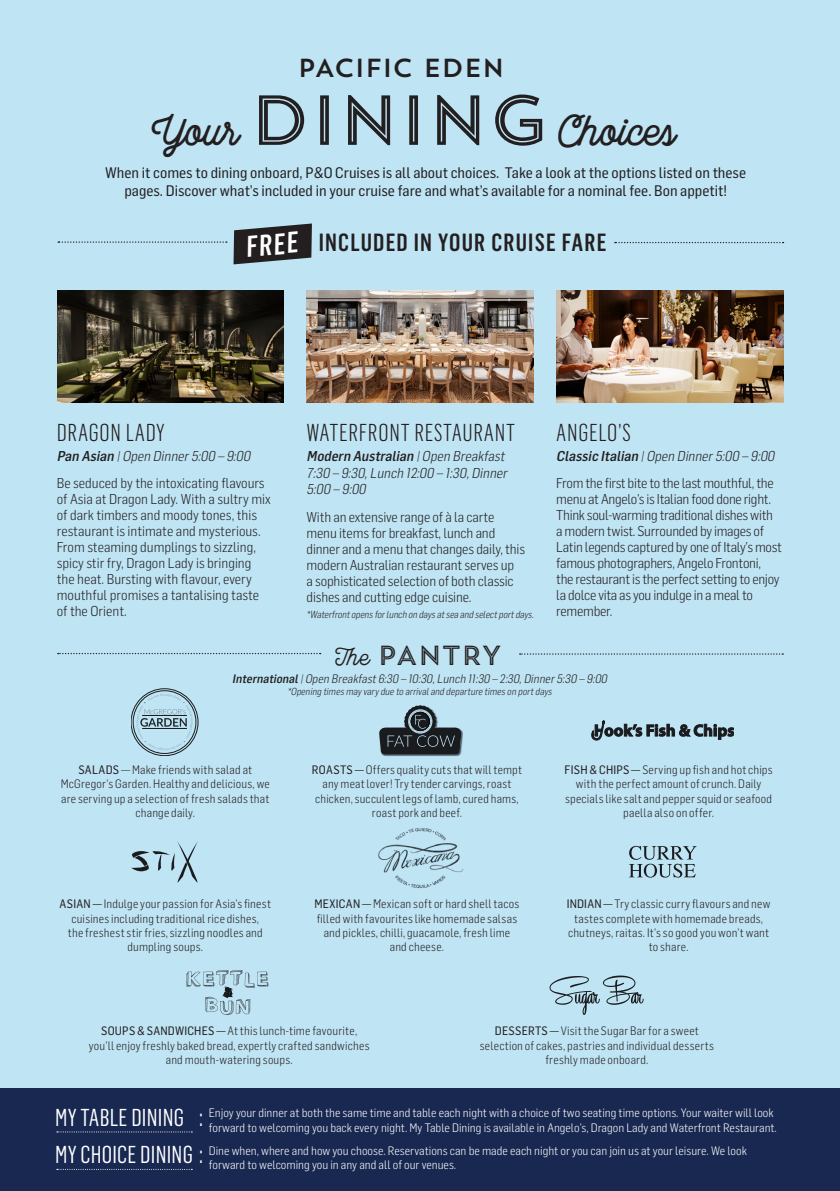
<style>
.page{position:relative;width:840px;height:1191px;background:#fff}
.page>*{position:absolute;margin:0;border:0;box-sizing:border-box;transform-origin:0 0}
.t1{font:700 41.2px "Local Brewery";color:#231f20}
.t2{font:500 29.2px "Flama Condensed";color:#fff}
.Sub_head{font:27.4px "Trend Sans Five";letter-spacing:-.01em;color:#231f20}
.t3{font:26px "Trend Sans One";letter-spacing:-.025em;color:#231f20}
.t4{font:500 24.4px "Flama Condensed";letter-spacing:.05em;color:#231f20}
.Sub_head-2{font:300 24px "Flama Condensed";letter-spacing:.03em;color:#231f20}
.Body{font:24px "Flama Condensed";letter-spacing:.01em;color:#fff}
.Sub_head-3{font:24px "Flama Condensed";letter-spacing:.01em;color:#fff}
.Copy_2{font:15px/18px "Flama Semicondensed Basic";color:#231f20;text-align:center}
.Copy_2-2{font:300 14px/16px "Flama Semicondensed";letter-spacing:-.01em;color:#231f20}
.opening_time{font:italic 300 14px/16.8px "Flama Semicondensed";color:#231f20}
.table_copy{font:300 12px/14.4px "Flama Semicondensed";letter-spacing:.02em;color:#231f20;text-align:center}
.Copy_2-3{font:300 12px/14.4px "Flama Semicondensed";color:#fff}
.opening_time-2{font:italic 300 12px "Flama Semicondensed";color:#231f20}
.opening_time-3{font:italic 300 10px "Flama Semicondensed";color:#231f20;scale:.96 1}
.Copy_2-4{font:italic 300 10px "Flama Semicondensed";color:#231f20;scale:.96 1}
.s1{font-family:"Trend Sans Five";font-weight:400;font-size:70.4px}
.s2{font-weight:500}
.s3{font-family:"Local Brewery";font-size:23.4px}
.s4{font-family:"Flama Semicondensed Basic";font-weight:400}
</style>
<div class="page">
<div style="left:0;top:0;width:839px;height:1191px;background:#bfe4f4"></div>
<div style="left:0;top:1089px;width:839px;height:102px;background:#182851"></div>
<svg style="left:58px;top:241px;width:169px;height:2px"></svg>
<svg style="left:614px;top:242px;width:169px;height:1px"></svg>
<svg style="left:233px;top:223px;width:79px;height:41px"></svg>
<img style="left:306px;top:290px;width:227px;height:113px">
<img style="left:57px;top:290px;width:226px;height:113px">
<img style="left:556px;top:290px;width:226px;height:113px">
<svg style="left:57px;top:1131px;width:135px;height:1px"></svg>
<svg style="left:57px;top:1168px;width:135px;height:1px"></svg>
<svg style="left:58px;top:653px;width:262px;height:1px"></svg>
<svg style="left:519px;top:653px;width:263px;height:1px"></svg>
<img style="left:381px;top:730px;width:82px;height:26px">
<svg style="left:379px;top:705px;width:82px;height:49px"></svg>
<img style="left:378px;top:828px;width:85px;height:60px">
<div style="left:131px;top:688px;width:67px;height:67px;border:1px solid #231f20;border-radius:50%"></div>
<svg style="left:133px;top:690px;width:63px;height:63px"></svg>
<svg style="left:131px;top:841px;width:67px;height:41px"></svg>
<svg style="left:186px;top:970px;width:82px;height:45px"></svg>
<svg style="left:591px;top:721px;width:142px;height:19px"></svg>
<svg style="left:629px;top:846px;width:67px;height:31px"></svg>
<svg style="left:549px;top:975px;width:94px;height:40px"></svg>
<p class="t3" style="left:297px;top:51px;width:209px">PACIFIC EDEN</p>
<p class="t1" style="left:154px;top:106px;width:523px">Your <span class="s1">DINING</span> Choices</p>
<p class="Copy_2" style="left:105px;top:163px;width:642px">When it comes to dining onboard, P&amp;O Cruises is all about choices. Take a look at the options listed on these pages. Discover what’s included in your cruise fare and what’s available for a nominal fee. Bon appetit!</p>
<p class="t4" style="left:318px;top:227px;width:289px">INCLUDED IN YOUR CRUISE FARE</p>
<p class="t2" style="left:244px;top:228px;width:54px;rotate:-5deg">FREE</p>
<p class="Sub_head-2" style="left:57px;top:418px;width:109px">DRAGON LADY</p>
<p class="opening_time" style="left:57px;top:447px;width:198px"><span class="s2">Pan Asian</span> |Open Dinner5:00 – 9:00</p>
<p class="Copy_2-2" style="left:57px;top:474px;width:215px">Be seduced by the intoxicating flavours of Asia at Dragon Lady. With a sultry mix of dark timbers and moody tones, this restaurant is intimate and mysterious.<br>From steaming dumplings to sizzling, spicy stir fry, Dragon Lady is bringing the heat. Bursting with flavour, every mouthful promises a tantalising taste of the Orient.</p>
<p class="Sub_head-2" style="left:306px;top:418px;width:210px">WATERFRONT RESTAURANT</p>
<p class="opening_time" style="left:306px;top:447px;width:205px"><span class="s2">Modern Australian</span> |Open Breakfast<br>7:30 – 9:30,Lunch 12:00 – 1:30,Dinner<br>5:00 – 9:00</p>
<p class="Copy_2-2" style="left:306px;top:508px;width:220px">With an extensive range of à la carte menu items for breakfast, lunch and dinner and a menu that changes daily, this modern Australian restaurant serves up<br>a sophisticated selection of both classic dishes and cutting edge cuisine.</p>
<p class="Copy_2-4" style="left:306px;top:608px;width:240px">*Waterfrontopensforlunch on daysatsea and selectportdays.</p>
<p class="Sub_head" style="left:335px;top:638px;width:168px"><span class="s3">The</span> PANTRY</p>
<p class="Sub_head-2" style="left:556px;top:418px;width:76px">ANGELO’S</p>
<p class="opening_time" style="left:556px;top:447px;width:222px"><span class="s2">Classic Italian</span> |Open Dinner5:00 – 9:00</p>
<p class="Copy_2-2" style="left:556px;top:474px;width:227px">From the first bite to the last mouthful, the menu at Angelo’s is Italian food done right.<br>Think soul-warming traditional dishes with a modern twist. Surrounded by images of Latin legends captured by one of Italy’s most famous photographers, Angelo Frontoni, the restaurant is the perfect setting to enjoy la dolce vita as you indulge in a meal to remember.</p>
<p class="opening_time-2" style="left:232px;top:670px;width:378px"><span class="s2">International</span>|Open Breakfast6:30 – 10:30,Lunch 11:30 – 2:30,Dinner5:30 – 9:00</p>
<p class="opening_time-3" style="left:287px;top:684px;width:279px">*Opening times may vary due to arrivaland departure times on portdays</p>
<p class="table_copy" style="left:61px;top:762px;width:210px"><span class="s4">SALADS</span> — Make friends with salad at McGregor’s Garden. Healthy and delicious, we are serving up a selection of fresh salads that change daily.</p>
<p class="table_copy" style="left:312px;top:762px;width:211px"><span class="s4">ROASTS —</span> Offers quality cuts that will tempt any meat lover! Try tender carvings, roast chicken, succulent legs of lamb, cured hams, roast pork and beef.</p>
<p class="table_copy" style="left:564px;top:762px;width:209px"><span class="s4">FISH &amp; CHIPS —</span> Serving up fish and hot chips with the perfect amount of crunch. Daily specials like salt and pepper squid or seafood paella also on offer.</p>
<p class="table_copy" style="left:60px;top:896px;width:213px"><span class="s4">ASIAN —</span> Indulge your passion for Asia’s finest cuisines including traditional rice dishes,<br>the freshest stir fries, sizzling noodles and dumpling soups.</p>
<p class="table_copy" style="left:314px;top:896px;width:206px"><span class="s4">MEXICAN —</span> Mexican soft or hard shell tacos filled with favourites like homemade salsas and pickles, chilli, guacamole, fresh lime and cheese.</p>
<p class="table_copy" style="left:566px;top:896px;width:205px"><span class="s4">INDIAN —</span> Try classic curry flavours and new tastes complete with homemade breads, chutneys, raitas. It’s so good you won’t want to share.</p>
<p class="table_copy" style="left:89px;top:1023px;width:282px"><span class="s4">SOUPS &amp; SANDWICHES —</span> At this lunch-time favourite, you’ll enjoy freshly baked bread, expertly crafted sandwiches and mouth-watering soups.</p>
<p class="table_copy" style="left:479px;top:1023px;width:236px"><span class="s4">DESSERTS —</span> Visit the Sugar Bar for a sweet selection of cakes, pastries and individual desserts freshly made onboard.</p>
<p class="Sub_head-3" style="left:55px;top:1102px;width:149px">MY TABLE DINING :</p>
<p class="Body" style="left:55px;top:1139px;width:149px">MY CHOICE DINING :</p>
<p class="Copy_2-3" style="left:209px;top:1105px;width:569px">Enjoy your dinner at both the same time and table each night with a choice of two seating time options. Your waiter will look forward to welcoming you back every night. My Table Dining is available in Angelo’s, Dragon Lady and Waterfront Restaurant.</p>
<p class="Copy_2-3" style="left:209px;top:1142px;width:539px">Dine when, where and how you choose. Reservations can be made each night or you can join us at your leisure. We look forward to welcoming you in any and all of our venues.</p>
</div>
